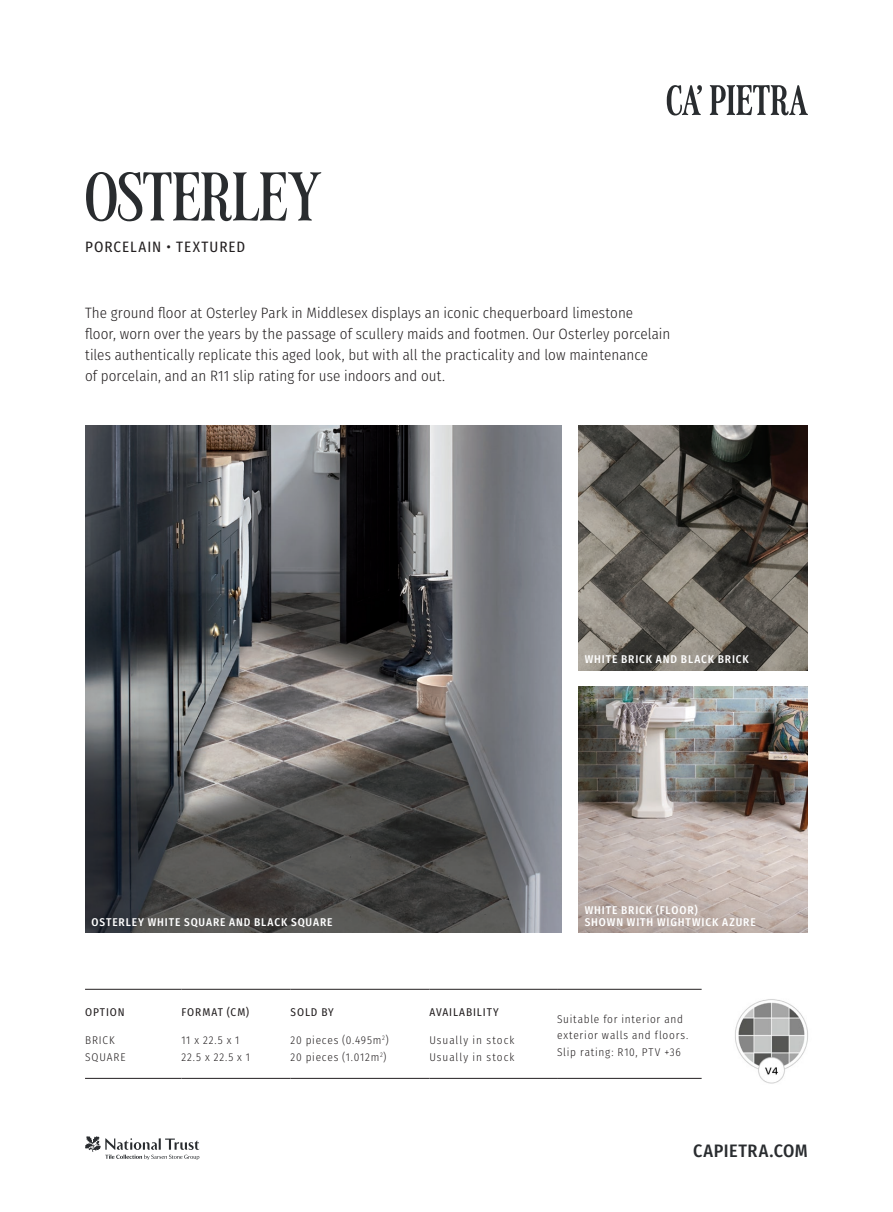
<style>
.page{position:relative;width:893px;height:1212px;background:#fff}
.page>*{position:absolute;margin:0;border:0;box-sizing:border-box;transform-origin:0 0}
.Product_Name{font:500 67.5px "LT Carpet";color:#292c2f}
.Intro_copy{font:500 18px "Fira Sans Condensed";letter-spacing:.03em;color:#292c2f}
.Intro_copy-2{font:300 15px/21px "Fira Sans Condensed";color:#231f20}
.Product_Type___Finish{font:15px "Fira Sans Condensed";letter-spacing:.07em;color:#231f20}
.Table_info_para_copy{font:300 11.25px/16.5px "Fira Sans Condensed";letter-spacing:.07em;color:#231f20}
.Labels_over_images_white{font:500 11.25px/12px "Fira Sans Condensed";letter-spacing:.08em;color:#fff}
.Tile_labels{font:11.25px "Fira Sans Condensed";letter-spacing:.08em;color:#231f20}
.Table_info_CAPS{font:300 11.25px "Fira Sans Condensed";letter-spacing:.08em;color:#231f20}
</style>
<div class="page">
<svg style="left:667px;top:85px;width:35px;height:30px"></svg>
<svg style="left:710px;top:85px;width:98px;height:30px"></svg>
<hr style="left:85px;top:989px;width:96px;height:1px;background:#231f20">
<hr style="left:181px;top:989px;width:110px;height:1px;background:#231f20">
<hr style="left:291px;top:989px;width:138px;height:1px;background:#231f20">
<hr style="left:429px;top:989px;width:128px;height:1px;background:#231f20">
<hr style="left:557px;top:989px;width:145px;height:1px;background:#231f20">
<hr style="left:557px;top:1078px;width:145px;height:1px;background:#231f20">
<hr style="left:85px;top:1078px;width:96px;height:1px;background:#231f20">
<hr style="left:181px;top:1078px;width:110px;height:1px;background:#231f20">
<hr style="left:291px;top:1078px;width:138px;height:1px;background:#231f20">
<hr style="left:429px;top:1078px;width:128px;height:1px;background:#231f20">
<img style="left:85px;top:426px;width:476px;height:506px">
<img style="left:735px;top:999px;width:73px;height:85px">
<img style="left:578px;top:426px;width:229px;height:244px">
<img style="left:578px;top:686px;width:230px;height:246px">
<svg style="left:85px;top:1136px;width:115px;height:24px"></svg>
<p class="Product_Name" style="left:85px;top:157px;width:238px">OSTERLEY</p>
<p class="Product_Type___Finish" style="left:85px;top:236px;width:162px">PORCELAIN • TEXTURED</p>
<p class="Intro_copy-2" style="left:85px;top:302px;width:587px">The ground floor at Osterley Park in Middlesex displays an iconic chequerboard limestone<br>floor, worn over the years by the passage of scullery maids and footmen. Our Osterley porcelain tiles authentically replicate this aged look, but with all the practicality and low maintenance<br>of porcelain, and an R11 slip rating for use indoors and out.</p>
<p class="Labels_over_images_white" style="left:585px;top:653px;width:166px">WHITE BRICK AND BLACK BRICK</p>
<p class="Labels_over_images_white" style="left:91px;top:915px;width:242px">OSTERLEY WHITE SQUARE AND BLACK SQUARE</p>
<p class="Tile_labels" style="left:85px;top:1003px;width:41px">OPTION</p>
<p class="Tile_labels" style="left:181px;top:1003px;width:69px">FORMAT (CM)</p>
<p class="Tile_labels" style="left:291px;top:1003px;width:45px">SOLD BY</p>
<p class="Tile_labels" style="left:430px;top:1003px;width:71px">AVAILABILITY</p>
<p class="Table_info_CAPS" style="left:85px;top:1032px;width:31px">BRICK</p>
<p class="Table_info_para_copy" style="left:181px;top:1031px;width:60px">11 x 22.5 x 1</p>
<p class="Table_info_para_copy" style="left:291px;top:1031px;width:100px">20 pieces (0.495m<sup>2</sup>)</p>
<p class="Table_info_para_copy" style="left:429px;top:1031px;width:86px">Usually in stock</p>
<p class="Table_info_CAPS" style="left:85px;top:1048px;width:42px">SQUARE</p>
<p class="Table_info_para_copy" style="left:181px;top:1048px;width:70px">22.5 x 22.5 x 1</p>
<p class="Table_info_para_copy" style="left:291px;top:1048px;width:97px">20 pieces (1.012m<sup>2</sup>)</p>
<p class="Table_info_para_copy" style="left:429px;top:1048px;width:86px">Usually in stock</p>
<p class="Labels_over_images_white" style="left:585px;top:903px;width:172px">WHITE BRICK (FLOOR)<br>SHOWN WITH WIGHTWICK AZURE</p>
<p class="Table_info_para_copy" style="left:557px;top:1010px;width:133px">Suitable for interior and exterior walls and floors.<br>Slip rating: R10, PTV +36</p>
<p class="Intro_copy" style="left:693px;top:1136px;width:116px">CAPIETRA.COM</p>
</div>
